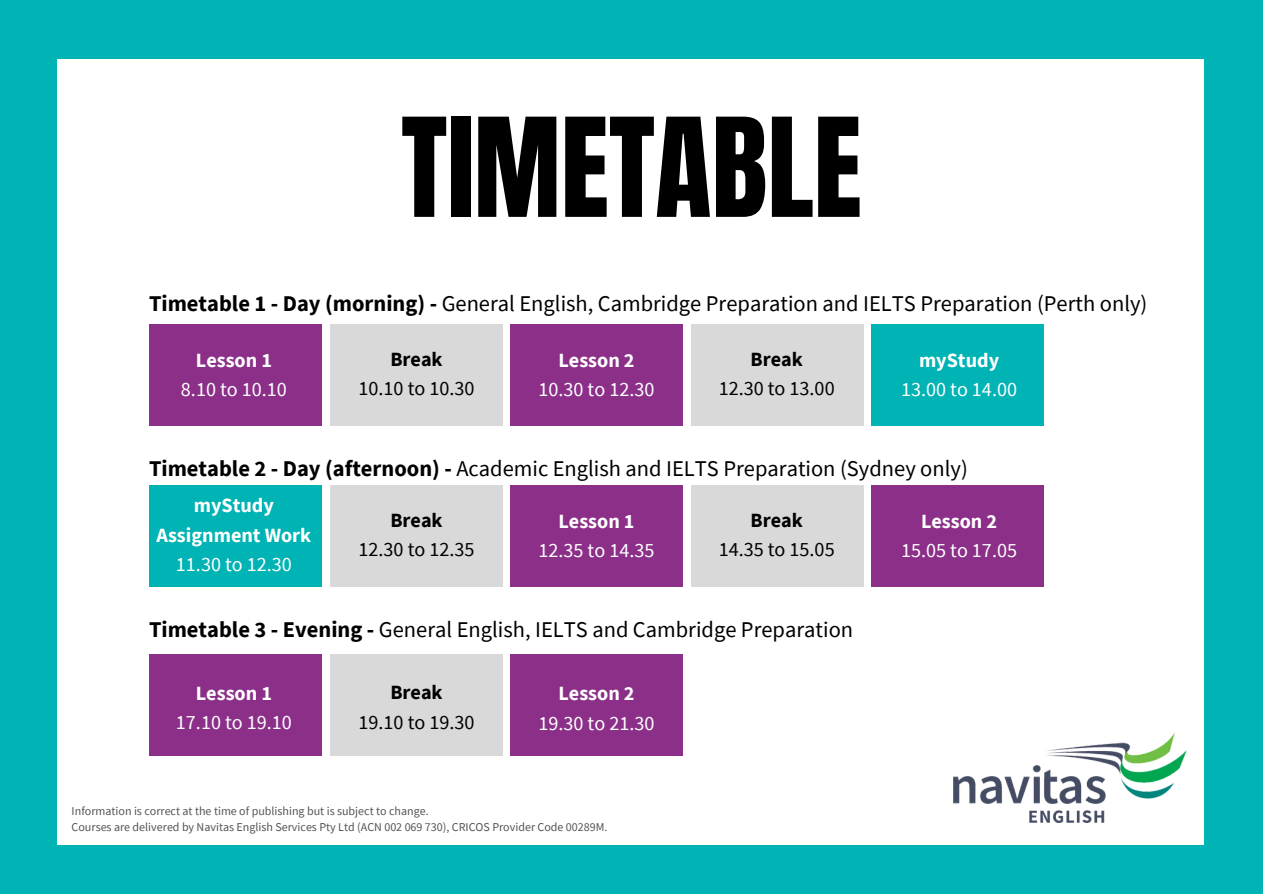
<style>
.page{position:relative;width:1263px;height:894px;background:#fff}
.page>*{position:absolute;margin:0;border:0;box-sizing:border-box;transform-origin:0 0}
.t1{font:116.55px "Anton";color:#000}
.t2{font:22.5px "Source Sans Pro";color:#000}
.t3{font:20.1px/29.4px "Source Sans Pro";color:#fff;text-align:center}
.t4{font:20.1px/29.4px "Source Sans Pro";color:#000;text-align:center}
.t5{font:700 20.1px/29.4px "Source Sans Pro";color:#fff;text-align:center}
.t6{font:12px "Source Sans Pro";color:#545454}
.s1{font-weight:700}
.s2{font-weight:400}
</style>
<div class="page">
<div style="left:0;top:0;width:1263px;height:893px;background:#00b3b4"></div>
<div style="left:58px;top:59px;width:1146px;height:785px;background:#fff"></div>
<div style="left:149px;top:324px;width:172px;height:101px;background:#8c2f89"></div>
<div style="left:330px;top:324px;width:172px;height:101px;background:#d9d9d9"></div>
<div style="left:510px;top:324px;width:172px;height:101px;background:#8c2f89"></div>
<div style="left:691px;top:324px;width:172px;height:101px;background:#d9d9d9"></div>
<div style="left:871px;top:324px;width:172px;height:101px;background:#00b3b4"></div>
<div style="left:149px;top:485px;width:172px;height:101px;background:#00b3b4"></div>
<div style="left:330px;top:485px;width:172px;height:101px;background:#d9d9d9"></div>
<div style="left:510px;top:485px;width:172px;height:101px;background:#8c2f89"></div>
<div style="left:691px;top:485px;width:172px;height:101px;background:#d9d9d9"></div>
<div style="left:871px;top:485px;width:172px;height:101px;background:#8c2f89"></div>
<div style="left:149px;top:653px;width:172px;height:102px;background:#8c2f89"></div>
<div style="left:330px;top:653px;width:172px;height:102px;background:#d9d9d9"></div>
<div style="left:510px;top:653px;width:172px;height:102px;background:#8c2f89"></div>
<img style="left:953px;top:732px;width:233px;height:90px">
<h1 class="t1" style="left:401px;top:84px;width:462px">TIMETABLE</h1>
<h3 class="t2" style="left:149px;top:289px;width:1000px"><span class="s1">Timetable 1 - Day (morning) -</span> General English, Cambridge Preparation and IELTS Preparation (Perth only)</h3>
<h2 class="t4" style="left:359px;top:344px;width:117px"><span class="s1">Break<br></span>10.10 to 10.30</h2>
<h3 class="t3" style="left:901px;top:345px;width:117px"><span class="s1">myStudy<br></span>13.00 to 14.00</h3>
<h3 class="t4" style="left:719px;top:344px;width:117px"><span class="s1">Break<br></span>12.30 to 13.00</h3>
<h3 class="t3" style="left:181px;top:345px;width:107px"><span class="s1">Lesson 1<br></span>8.10 to 10.10</h3>
<h3 class="t3" style="left:538px;top:345px;width:117px"><span class="s1">Lesson 2<br></span>10.30 to 12.30</h3>
<h3 class="t2" style="left:149px;top:453px;width:820px"><span class="s1">Timetable 2 - Day (afternoon) -</span> Academic English and IELTS Preparation (Sydney only)</h3>
<h3 class="t5" style="left:157px;top:490px;width:156px">myStudy<br>Assignment Work<br><span class="s2">11.30 to 12.30</span></h3>
<h3 class="t4" style="left:359px;top:505px;width:117px"><span class="s1">Break<br></span>12.30 to 12.35</h3>
<h2 class="t3" style="left:901px;top:506px;width:117px"><span class="s1">Lesson 2<br></span>15.05 to 17.05</h2>
<h3 class="t4" style="left:719px;top:505px;width:117px"><span class="s1">Break<br></span>14.35 to 15.05</h3>
<h3 class="t3" style="left:538px;top:506px;width:117px"><span class="s1">Lesson 1<br></span>12.35 to 14.35</h3>
<h3 class="t2" style="left:149px;top:614px;width:706px"><span class="s1">Timetable 3 - Evening -</span> General English, IELTS and Cambridge Preparation</h3>
<p class="t4" style="left:359px;top:677px;width:117px"><span class="s1">Break<br></span>19.10 to 19.30</p>
<h3 class="t3" style="left:176px;top:678px;width:117px"><span class="s1">Lesson 1<br></span>17.10 to 19.10</h3>
<h3 class="t3" style="left:538px;top:678px;width:117px"><span class="s1">Lesson 2<br></span>19.30 to 21.30</h3>
<p class="t6" style="left:72px;top:802px;width:359px">Information is correct at the time of publishing but is subject to change.</p>
<p class="t6" style="left:72px;top:818px;width:537px">Courses are delivered by Navitas English Services Pty Ltd (ACN 002 069 730), CRICOS Provider Code 00289M.</p>
</div>
